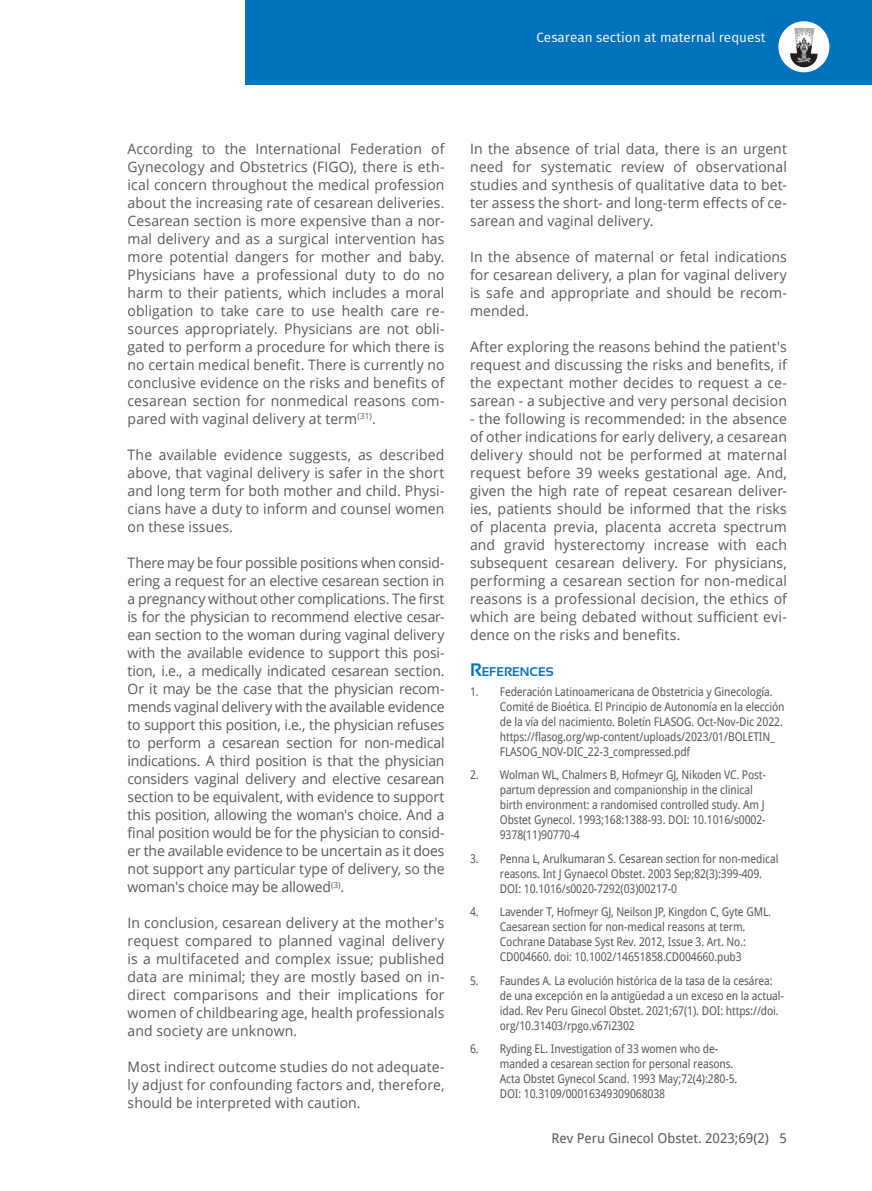
<style>
.page{position:relative;width:872px;height:1191px;background:#fff}
.page>*{position:absolute;margin:0;border:0;box-sizing:border-box;transform-origin:0 0}
.t1{font:14.4px/18px "Open Sans";letter-spacing:.01em;color:#57585a;text-align:justify}
.t2{font:13.5px "Fira Sans";color:#fff}
.t3{font:13.5px "Droid Sans";color:#57585a}
.t4{font:700 12.6px "Sansation";color:#0072bc}
.t5{font:12px/15px "Droid Sans";letter-spacing:-.01em;color:#57585a;scale:.9 1}
.s1{font-size:18px}
</style>
<div class="page">
<div style="left:246px;top:0;width:626px;height:85px;background:#0072bc"></div>
<div style="left:778px;top:21px;width:51px;height:51px;background:#fff;border-radius:50%"></div>
<svg style="left:790px;top:28px;width:28px;height:40px"></svg>
<p class="t2" style="left:536px;top:28px;width:230px">Cesarean section at maternal request</p>
<p class="t1" style="left:128px;top:139px;width:318px">According to the International Federation of Gynecology and Obstetrics (FIGO), there is eth&shy;ical concern throughout the medical profession about the increasing rate of cesarean deliveries.<br>Cesarean section is more expensive than a nor&shy;mal delivery and as a surgical intervention has more potential dangers for mother and baby.<br>Physicians have a professional duty to do no harm to their patients, which includes a moral obligation to take care to use health care re&shy;sources appropriately. Physicians are not obli&shy;gated to perform a procedure for which there is no certain medical benefit. There is currently no conclusive evidence on the risks and benefits of cesarean section for nonmedical reasons com&shy;pared with vaginal delivery at term<sup>(31)</sup>.</p>
<p class="t1" style="left:128px;top:445px;width:318px">The available evidence suggests, as described above, that vaginal delivery is safer in the short and long term for both mother and child. Physi&shy;cians have a duty to inform and counsel women on these issues.</p>
<p class="t1" style="left:128px;top:553px;width:318px">There may be four possible positions when consid&shy;ering a request for an elective cesarean section in a pregnancy without other complications. The first is for the physician to recommend elective cesar&shy;ean section to the woman during vaginal delivery with the available evidence to support this posi&shy;tion, i.e., a medically indicated cesarean section.<br>Or it may be the case that the physician recom&shy;mends vaginal delivery with the available evidence to support this position, i.e., the physician refuses to perform a cesarean section for non-medical indications. A third position is that the physician considers vaginal delivery and elective cesarean section to be equivalent, with evidence to support this position, allowing the woman's choice. And a final position would be for the physician to consid&shy;er the available evidence to be uncertain as it does not support any particular type of delivery, so the woman's choice may be allowed<sup>(3)</sup>.</p>
<p class="t1" style="left:128px;top:913px;width:318px">In conclusion, cesarean delivery at the mother's request compared to planned vaginal delivery is a multifaceted and complex issue; published data are minimal; they are mostly based on in&shy;direct comparisons and their implications for women of childbearing age, health professionals and society are unknown.</p>
<p class="t1" style="left:128px;top:1057px;width:318px">Most indirect outcome studies do not adequate&shy;ly adjust for confounding factors and, therefore, should be interpreted with caution.</p>
<p class="t1" style="left:470px;top:139px;width:318px">In the absence of trial data, there is an urgent need for systematic review of observational studies and synthesis of qualitative data to bet&shy;ter assess the short- and long-term effects of ce&shy;sarean and vaginal delivery.</p>
<p class="t1" style="left:470px;top:247px;width:318px">In the absence of maternal or fetal indications for cesarean delivery, a plan for vaginal delivery is safe and appropriate and should be recom&shy;mended.</p>
<p class="t1" style="left:470px;top:337px;width:318px">After exploring the reasons behind the patient's request and discussing the risks and benefits, if the expectant mother decides to request a ce&shy;sarean - a subjective and very personal decision</p>
<p class="t1" style="left:470px;top:409px;width:318px">- the following is recommended: in the absence of other indications for early delivery, a cesarean delivery should not be performed at maternal request before 39 weeks gestational age. And, given the high rate of repeat cesarean deliver&shy;ies, patients should be informed that the risks of placenta previa, placenta accreta spectrum and gravid hysterectomy increase with each subsequent cesarean delivery. For physicians, performing a cesarean section for non-medical reasons is a professional decision, the ethics of which are being debated without sufficient evi&shy;dence on the risks and benefits.</p>
<p class="t4" style="left:470px;top:665px;width:85px"><span class="s1">R</span>EFERENCES</p>
<p class="t5" style="left:500px;top:683px;width:318px;text-indent:-30px">1. Federación Latinoamericana de Obstetricia y Ginecología.<br>Comité de Bioética. El Principio de Autonomía en la elección de la vía del nacimiento. Boletín FLASOG. Oct-Nov-Dic 2022. https://flasog.org/wp-content/uploads/2023/01/BOLETIN_ FLASOG_NOV-DIC_22-3_compressed.pdf</p>
<p class="t5" style="left:500px;top:767px;width:297px;text-indent:-30px">2. Wolman WL, Chalmers B, Hofmeyr GJ, Nikoden VC. Post&shy;partum depression and companionship in the clinical birth environment: a randomised controlled study. Am J Obstet Gynecol. 1993;168:1388-93. DOI: 10.1016/s0002- 9378(11)90770-4</p>
<p class="t5" style="left:500px;top:850px;width:311px;text-indent:-30px">3. Penna L, Arulkumaran S. Cesarean section for non-medical reasons. Int J Gynaecol Obstet. 2003 Sep;82(3):399-409.<br>DOI: 10.1016/s0020-7292(03)00217-0</p>
<p class="t5" style="left:470px;top:904px;width:336px;text-align:center">4. Lavender T, Hofmeyr GJ, Neilson JP, Kingdon C, Gyte GML.<br>Caesarean section for non-medical reasons at term.<br>Cochrane Database Syst Rev. 2012, Issue 3. Art. No.:<br>CD004660. doi: 10.1002/14651858.CD004660.pub3</p>
<p class="t5" style="left:500px;top:972px;width:317px;text-indent:-30px">5. Faundes A. La evolución histórica de la tasa de la cesárea: de una excepción en la antigüedad a un exceso en la actual&shy;idad. Rev Peru Ginecol Obstet. 2021;67(1). DOI: https://doi. org/10.31403/rpgo.v67i2302</p>
<p class="t5" style="left:500px;top:1041px;width:265px;text-indent:-30px">6. Ryding EL. Investigation of 33 women who de&shy;manded a cesarean section for personal reasons.<br>Acta Obstet Gynecol Scand. 1993 May;72(4):280-5.<br>DOI: 10.3109/00016349309068038</p>
<p class="t3" style="left:551px;top:1128px;width:237px">Rev Peru Ginecol Obstet. 2023;69(2) 5</p>
</div>
